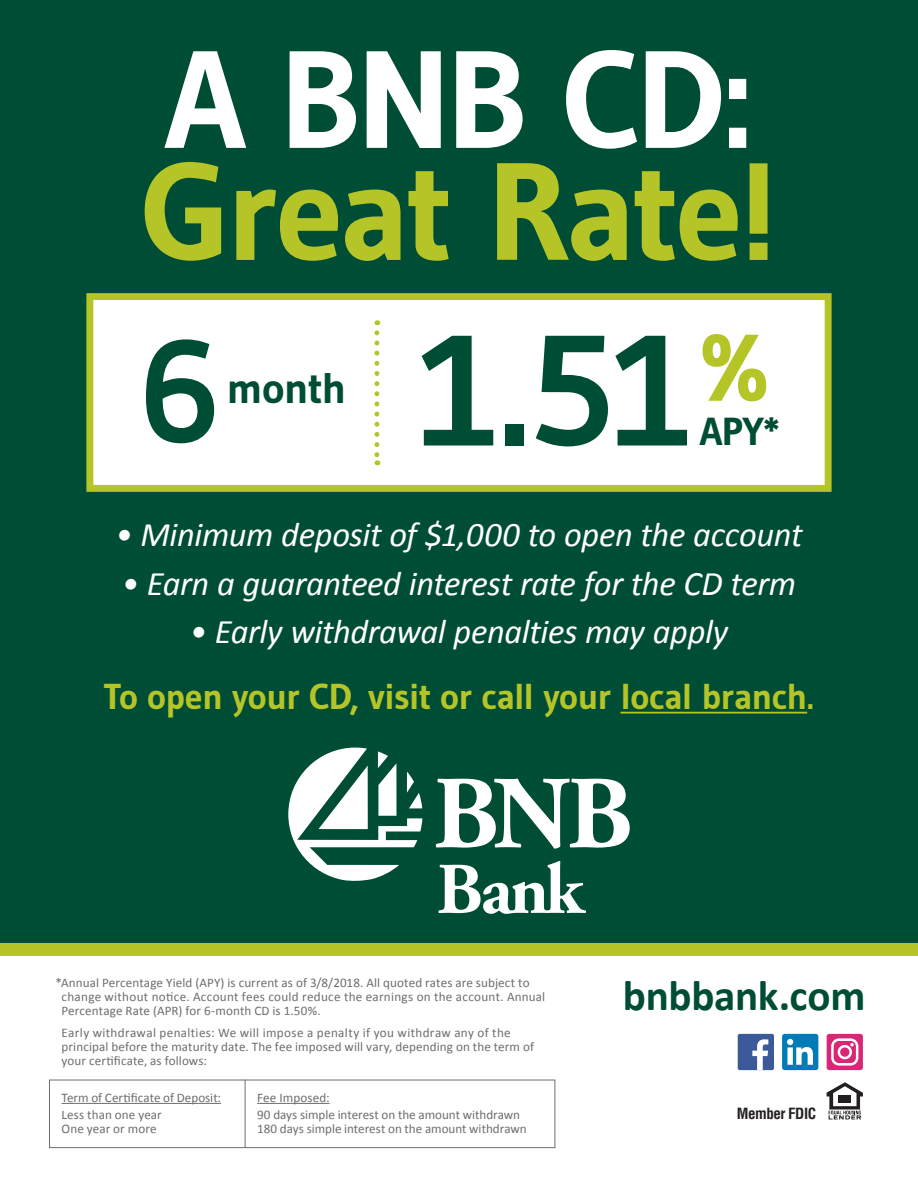
<style>
.page{position:relative;width:918px;height:1188px;background:#fff}
.page>*{position:absolute;margin:0;border:0;box-sizing:border-box;transform-origin:0 0}
.t1{font:700 156.75px "Gudea";color:#004d36}
.t2{font:700 145.05px "Gudea";color:#004d36}
.t3{font:700 138px/112.1px "Gudea";letter-spacing:-.03em;color:#b5c527}
.t4{font:700 96px "Gudea";color:#b5c527}
.t5{font:700 43.2px "Calibri";letter-spacing:-.005em;color:#004d36}
.t6{font:700 42.9px "Gudea";letter-spacing:-.02em;color:#004d36}
.t7{font:700 39px "Gudea";color:#004d36}
.t8{font:700 36px "Gudea";letter-spacing:-.02em;color:#b5c527}
.t9{font:italic 34.5px "Calibri";letter-spacing:-.01em;color:#fff}
.t10{font:700 condensed 15px "Helvetica LT Std";letter-spacing:-.03em;color:#231f20}
.t11{font:13.05px/13.8px "Calibri";letter-spacing:.01em;color:#6c6d70}
.s1{color:#fff}
</style>
<div class="page">
<div style="left:0;top:0;width:918px;height:949px;background:#004d36"></div>
<div style="left:0;top:943px;width:918px;height:12px;background:#b5c527"></div>
<svg style="left:288px;top:748px;width:134px;height:133px"></svg>
<svg style="left:436px;top:779px;width:194px;height:70px"></svg>
<svg style="left:438px;top:861px;width:148px;height:53px"></svg>
<hr style="left:62px;top:1103px;width:159px;height:1px;background:#6c6d70">
<hr style="left:257px;top:1103px;width:73px;height:1px;background:#6c6d70">
<div style="left:86px;top:293px;width:746px;height:199px;background:#fff;border:7px solid #b5c527"></div>
<svg style="left:374px;top:333px;width:5px;height:132px"></svg>
<div style="left:49px;top:1080px;width:506px;height:68px;border:1px solid #6c6d70"></div>
<hr style="left:245px;top:1080px;width:1px;height:68px;background:#6c6d70">
<div style="left:738px;top:1034px;width:36px;height:36px;background:#3c5a99;border-radius:2px"></div>
<svg style="left:752px;top:1039px;width:16px;height:31px"></svg>
<div style="left:782px;top:1034px;width:36px;height:36px;background:#007bb6;border-radius:3px"></div>
<svg style="left:787px;top:1039px;width:26px;height:26px"></svg>
<div style="left:827px;top:1034px;width:36px;height:36px;background:#d92677;border-radius:3px"></div>
<svg style="left:831px;top:1038px;width:27px;height:28px"></svg>
<svg style="left:827px;top:1082px;width:36px;height:37px"></svg>
<hr style="left:620px;top:712px;width:187px;height:2px;background:#b5c527">
<p class="t3" style="left:141px;top:43px;width:637px"><span class="s1">A BNB CD:<br></span>Great Rate!</p>
<p class="t2" style="left:137px;top:301px;width:85px">6</p>
<p class="t6" style="left:227px;top:361px;width:122px">month</p>
<p class="t1" style="left:419px;top:293px;width:277px">1.51</p>
<p class="t4" style="left:700px;top:307px;width:72px">%</p>
<p class="t7" style="left:700px;top:407px;width:82px">APY*</p>
<p class="t9" style="left:115px;top:514px;width:689px">• Minimum deposit of $1,000 to open the account</p>
<p class="t9" style="left:122px;top:562px;width:676px">• Earn a guaranteed interest rate for the CD term</p>
<p class="t9" style="left:190px;top:610px;width:540px">• Early withdrawal penalties may apply</p>
<p class="t8" style="left:103px;top:674px;width:712px">To open your CD, visit or call your local branch.</p>
<p class="t11" style="left:62px;top:975px;width:485px;text-indent:-6px">*Annual Percentage Yield (APY) is current as of 3/8/2018. All quoted rates are subject to change without notice. Account fees could reduce the earnings on the account. Annual<br>Percentage Rate (APR) for 6-month CD is 1.50%.</p>
<p class="t11" style="left:62px;top:1025px;width:474px">Early withdrawal penalties: We will impose a penalty if you withdraw any of the principal before the maturity date. The fee imposed will vary, depending on the term of your certificate, as follows:</p>
<p class="t11" style="left:62px;top:1090px;width:161px">Term of Certificate of Deposit:</p>
<p class="t11" style="left:62px;top:1107px;width:102px">Less than one year<br>One year or more</p>
<p class="t11" style="left:257px;top:1090px;width:74px">Fee Imposed:</p>
<p class="t11" style="left:257px;top:1107px;width:271px">90 days simple interest on the amount withdrawn<br>180 days simple interest on the amount withdrawn</p>
<p class="t5" style="left:623px;top:969px;width:244px">bnbbank.com</p>
<p class="t10" style="left:737px;top:1105px;width:81px">Member FDIC</p>
</div>
